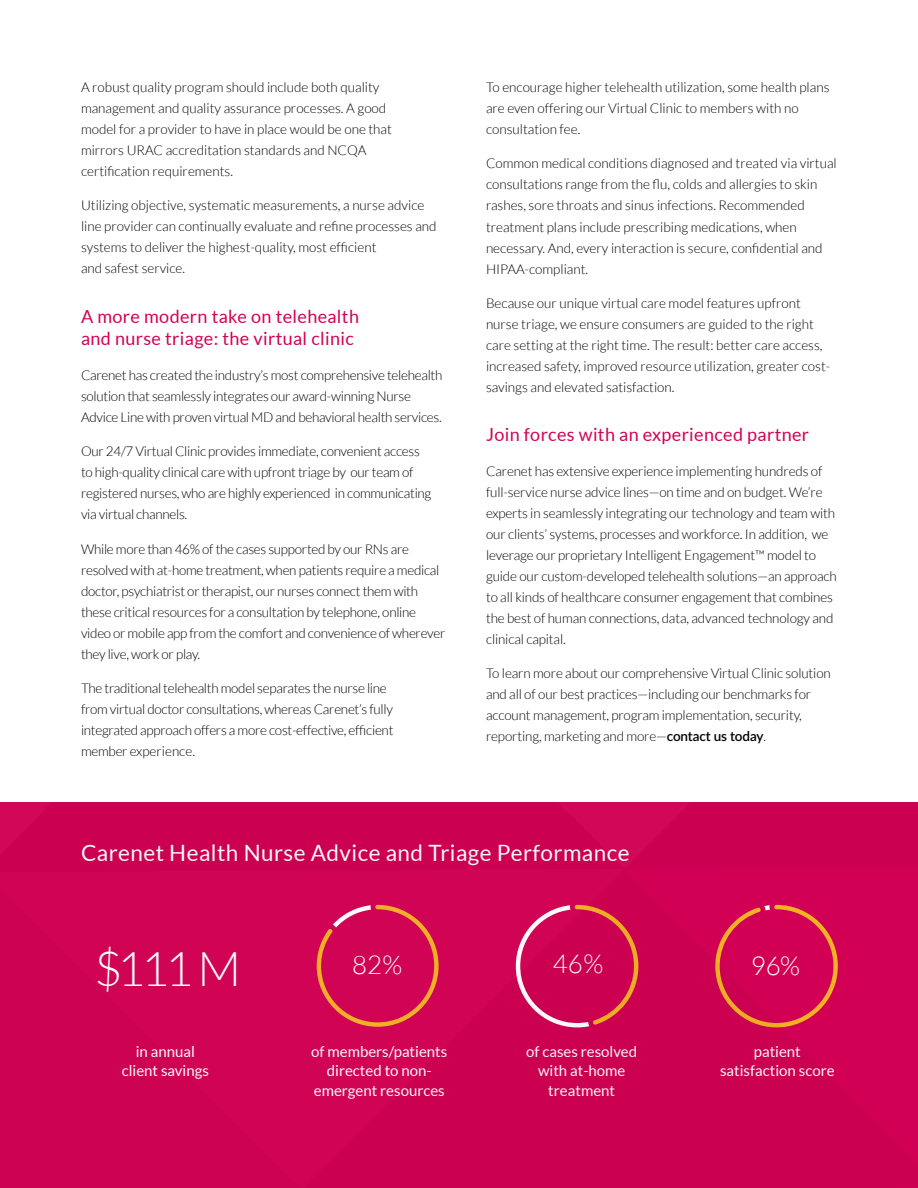
<style>
.page{position:relative;width:918px;height:1188px;background:#fff}
.page>*{position:absolute;margin:0;border:0;box-sizing:border-box;transform-origin:0 0}
.t1{font:300 48px "Lato";color:#fff}
.t2{font:300 25.95px "Lato";color:#fff}
.t3{font:300 25.8px "Lato";color:#fff}
.t4{font:22.5px "Lato";letter-spacing:.02em;color:#fff}
.t5{font:18px/22.5px "Lato";letter-spacing:.02em;color:#d20054}
.t6{font:15px/19.5px "Lato";color:#fff;text-align:center}
.t7{font:300 13.5px/21px "Lato";letter-spacing:-.01em;color:#000}
.s1{font-weight:600}
</style>
<div class="page">
<div style="left:625px;top:802px;width:293px;height:67px;background:#cc0051"></div>
<div style="left:0;top:802px;width:625px;height:67px;background:#cc0051"></div>
<div style="left:625px;top:869px;width:293px;height:318px;background:#cc0051"></div>
<div style="left:0;top:869px;width:625px;height:318px;background:#d00351"></div>
<div style="left:0;top:872px;width:301px;height:316px;background:#d00355"></div>
<svg style="left:301px;top:1187px;width:617px;height:1px"></svg>
<p class="t7" style="left:81px;top:77px;width:313px">A robust quality program should include both quality management and quality assurance processes. A good model for a provider to have in place would be one that mirrors URAC accreditation standards and NCQA certification requirements.</p>
<p class="t7" style="left:81px;top:195px;width:357px">Utilizing objective, systematic measurements, a nurse advice line provider can continually evaluate and refine processes and systems to deliver the highest-quality, most efficient<br>and safest service.</p>
<h3 class="t5" style="left:81px;top:305px;width:280px">A more modern take on telehealth and nurse triage: the virtual clinic</h3>
<p class="t7" style="left:81px;top:365px;width:363px">Carenet has created the industry’s most comprehensive telehealth solution that seamlessly integrates our award-winning Nurse<br>Advice Line with proven virtual MD and behavioral health services.</p>
<p class="t7" style="left:81px;top:441px;width:352px">Our 24/7 Virtual Clinic provides immediate, convenient access to high-quality clinical care with upfront triage by our team of registered nurses, who are highly experienced in communicating via virtual channels.</p>
<p class="t7" style="left:81px;top:539px;width:366px">While more than 46% of the cases supported by our RNs are resolved with at-home treatment, when patients require a medical doctor, psychiatrist or therapist, our nurses connect them with these critical resources for a consultation by telephone, online video or mobile app from the comfort and convenience of wherever they live, work or play.</p>
<p class="t7" style="left:81px;top:678px;width:314px">The traditional telehealth model separates the nurse line from virtual doctor consultations, whereas Carenet’s fully integrated approach offers a more cost-effective, efficient member experience.</p>
<p class="t7" style="left:486px;top:77px;width:345px">To encourage higher telehealth utilization, some health plans are even offering our Virtual Clinic to members with no consultation fee.</p>
<p class="t7" style="left:486px;top:153px;width:352px">Common medical conditions diagnosed and treated via virtual consultations range from the flu, colds and allergies to skin rashes, sore throats and sinus infections. Recommended treatment plans include prescribing medications, when necessary. And, every interaction is secure, confidential and HIPAA-compliant.</p>
<p class="t7" style="left:486px;top:293px;width:346px">Because our unique virtual care model features upfront nurse triage, we ensure consumers are guided to the right care setting at the right time. The result: better care access, increased safety, improved resource utilization, greater cost&shy;savings and elevated satisfaction.</p>
<h3 class="t5" style="left:486px;top:424px;width:325px">Join forces with an experienced partner</h3>
<p class="t7" style="left:486px;top:461px;width:352px">Carenet has extensive experience implementing hundreds of full-service nurse advice lines—on time and on budget. We’re experts in seamlessly integrating our technology and team with our clients’ systems, processes and workforce. In addition, we leverage our proprietary Intelligent Engagement™ model to guide our custom-developed telehealth solutions—an approach to all kinds of healthcare consumer engagement that combines the best of human connections, data, advanced technology and clinical capital.</p>
<p class="t7" style="left:486px;top:663px;width:346px">To learn more about our comprehensive Virtual Clinic solution and all of our best practices—including our benchmarks for account management, program implementation, security, reporting, marketing and more—<span class="s1">contact us today</span>.</p>
<h3 class="t4" style="left:81px;top:840px;width:550px">Carenet Health Nurse Advice and Triage Performance</h3>
<h1 class="t1" style="left:94px;top:943px;width:148px">$111 M</h1>
<h3 class="t3" style="left:352px;top:951px;width:52px">82%</h3>
<h2 class="t2" style="left:553px;top:950px;width:52px">46%</h2>
<h2 class="t2" style="left:751px;top:952px;width:51px">96%</h2>
<p class="t6" style="left:122px;top:1042px;width:89px">in annual client savings</p>
<p class="t6" style="left:311px;top:1042px;width:138px">of members/patients directed to non&shy;emergent resources</p>
<p class="t6" style="left:526px;top:1042px;width:112px">of cases resolved with at-home treatment</p>
<p class="t6" style="left:720px;top:1042px;width:116px">patient satisfaction score</p>
</div>
